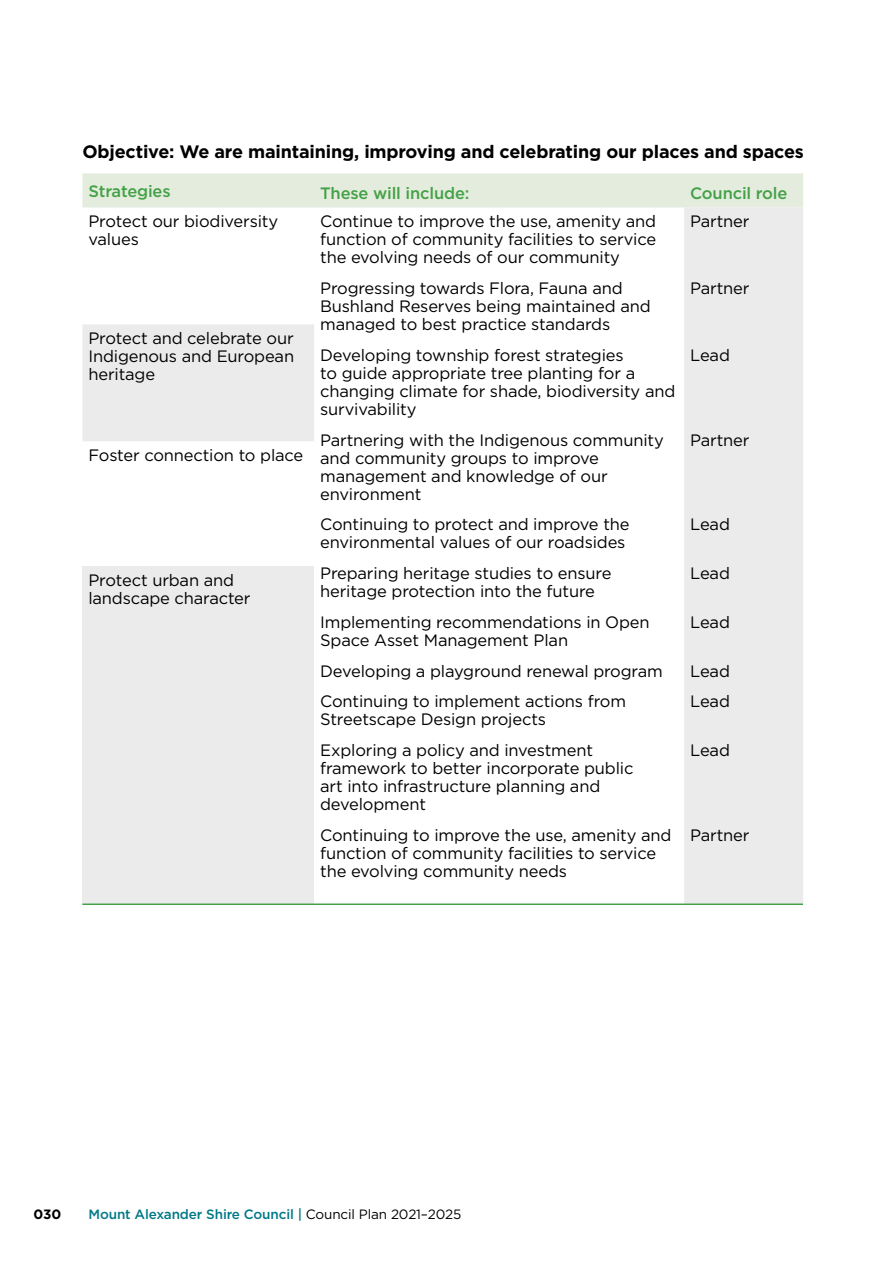
<style>
.page{position:relative;width:893px;height:1263px;background:#fff}
.page>*{position:absolute;margin:0;border:0;box-sizing:border-box;transform-origin:0 0}
._2_subheading{font:700 18px "Gotham";letter-spacing:-.01em;color:#000}
.Body_Copy{font:16.5px/18px "Gotham";letter-spacing:-.01em;color:#000}
.Body_Copy-2{font:500 16.5px "Gotham";letter-spacing:-.01em;color:#44a147}
.t1{font:500 13.5px "Gotham";letter-spacing:-.01em;color:#007888}
.t2{font:700 13.5px "Gotham";color:#000}
.s1{font-weight:400;color:#000}
</style>
<div class="page">
<div style="left:82px;top:173px;width:721px;height:34px;background:#e4ecde"></div>
<svg style="left:82px;top:207px;width:721px;height:696px"></svg>
<div style="left:82px;top:567px;width:232px;height:338px;background:#ebebec"></div>
<hr style="left:82px;top:903px;width:721px;height:2px;background:#44a147">
<p class="_2_subheading" style="left:82px;top:141px;width:723px">Objective: We are maintaining, improving and celebrating our places and spaces</p>
<p class="Body_Copy-2" style="left:88px;top:182px;width:84px">Strategies</p>
<p class="Body_Copy-2" style="left:320px;top:184px;width:151px">These will include:</p>
<p class="Body_Copy-2" style="left:690px;top:184px;width:99px">Council role</p>
<p class="Body_Copy" style="left:88px;top:212px;width:191px">Protect our biodiversity values</p>
<p class="Body_Copy" style="left:320px;top:212px;width:337px;text-align:justify">Continue to improve the use, amenity and function of community facilities to service the evolving needs of our community</p>
<p class="Body_Copy" style="left:320px;top:279px;width:332px">Progressing towards Flora, Fauna and<br>Bushland Reserves being maintained and managed to best practice standards</p>
<p class="Body_Copy" style="left:320px;top:346px;width:357px">Developing township forest strategies<br>to guide appropriate tree planting for a changing climate for shade, biodiversity and survivability</p>
<p class="Body_Copy" style="left:320px;top:430px;width:345px">Partnering with the Indigenous community and community groups to improve management and knowledge of our environment</p>
<p class="Body_Copy" style="left:320px;top:515px;width:311px">Continuing to protect and improve the environmental values of our roadsides</p>
<p class="Body_Copy" style="left:320px;top:564px;width:293px">Preparing heritage studies to ensure heritage protection into the future</p>
<p class="Body_Copy" style="left:320px;top:613px;width:331px">Implementing recommendations in Open<br>Space Asset Management Plan</p>
<p class="Body_Copy" style="left:320px;top:661px;width:344px">Developing a playground renewal program</p>
<p class="Body_Copy" style="left:320px;top:692px;width:307px">Continuing to implement actions from<br>Streetscape Design projects</p>
<p class="Body_Copy" style="left:320px;top:741px;width:315px">Exploring a policy and investment framework to better incorporate public art into infrastructure planning and development</p>
<p class="Body_Copy" style="left:320px;top:826px;width:353px">Continuing to improve the use, amenity and function of community facilities to service the evolving community needs</p>
<p class="Body_Copy" style="left:690px;top:212px;width:61px">Partner</p>
<p class="Body_Copy" style="left:690px;top:279px;width:61px">Partner</p>
<p class="Body_Copy" style="left:88px;top:329px;width:207px;text-align:justify">Protect and celebrate our Indigenous and European heritage</p>
<p class="Body_Copy" style="left:690px;top:346px;width:41px">Lead</p>
<p class="Body_Copy" style="left:690px;top:430px;width:61px">Partner</p>
<p class="Body_Copy" style="left:88px;top:446px;width:216px">Foster connection to place</p>
<p class="Body_Copy" style="left:690px;top:515px;width:41px">Lead</p>
<p class="Body_Copy" style="left:690px;top:564px;width:41px">Lead</p>
<p class="Body_Copy" style="left:690px;top:613px;width:41px">Lead</p>
<p class="Body_Copy" style="left:690px;top:661px;width:41px">Lead</p>
<p class="Body_Copy" style="left:690px;top:692px;width:41px">Lead</p>
<p class="Body_Copy" style="left:690px;top:741px;width:41px">Lead</p>
<p class="Body_Copy" style="left:88px;top:571px;width:164px">Protect urban and landscape character</p>
<p class="Body_Copy" style="left:690px;top:826px;width:61px">Partner</p>
<p class="t2" style="left:34px;top:1206px;width:29px">030</p>
<p class="t1" style="left:88px;top:1206px;width:375px">Mount Alexander Shire Council | <span class="s1">Council Plan 2021–2025</span></p>
</div>
